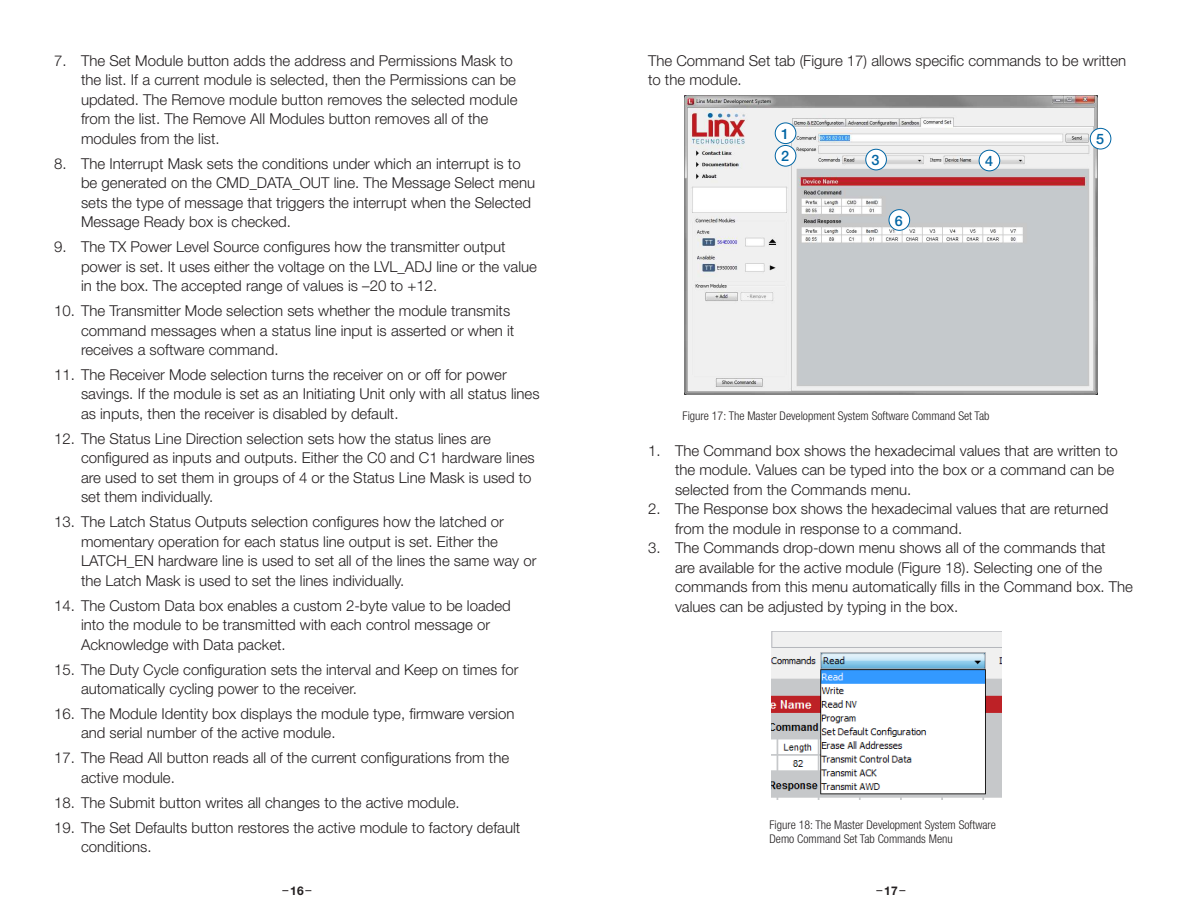
<style>
.page{position:relative;width:1188px;height:918px;background:#fff}
.page>*{position:absolute;margin:0;border:0;box-sizing:border-box;transform-origin:0 0}
.t1{font:300 15px/19.5px "Helvetica Neue";color:#231f20}
.t2{font:500 14.4px/22.5px "Helvetica Neue";color:#0065a4}
.t3{font:300 condensed 12px/14.4px "Helvetica Neue";color:#231f20}
.t4{font:12px "Helvetica Neue";color:#231f20}
.t5{font:700 12px "Helvetica Neue";color:#231f20}
</style>
<div class="page">
<img style="left:685px;top:96px;width:412px;height:298px">
<div style="left:979px;top:150px;width:21px;height:21px;background:#fff;border-radius:50%"></div>
<div style="left:979px;top:150px;width:21px;height:21px;border:1px solid #0065a4;border-radius:50%"></div>
<div style="left:775px;top:123px;width:21px;height:21px;background:#fff;border-radius:50%"></div>
<div style="left:775px;top:123px;width:21px;height:21px;border:1px solid #0065a4;border-radius:50%"></div>
<div style="left:775px;top:145px;width:21px;height:21px;background:#fff;border-radius:50%"></div>
<div style="left:775px;top:145px;width:21px;height:21px;border:1px solid #0065a4;border-radius:50%"></div>
<div style="left:866px;top:149px;width:20px;height:21px;background:#fff;border-radius:50%"></div>
<div style="left:866px;top:149px;width:21px;height:21px;border:1px solid #0065a4;border-radius:50%"></div>
<div style="left:889px;top:210px;width:21px;height:20px;background:#fff;border-radius:50%"></div>
<div style="left:889px;top:210px;width:21px;height:20px;border:1px solid #0065a4;border-radius:50%"></div>
<div style="left:1090px;top:128px;width:21px;height:21px;background:#fff;border-radius:50%"></div>
<div style="left:1090px;top:128px;width:21px;height:21px;border:1px solid #0065a4;border-radius:50%"></div>
<img style="left:771px;top:631px;width:230px;height:169px">
<p class="t1" style="left:81px;top:52px;width:438px;text-indent:-27px">7. The Set Module button adds the address and Permissions Mask to the list. If a current module is selected, then the Permissions can be updated. The Remove module button removes the selected module from the list. The Remove All Modules button removes all of the modules from the list.</p>
<p class="t1" style="left:81px;top:155px;width:456px;text-indent:-27px">8. The Interrupt Mask sets the conditions under which an interrupt is to be generated on the CMD_DATA_OUT line. The Message Select menu sets the type of message that triggers the interrupt when the Selected Message Ready box is checked.</p>
<p class="t1" style="left:81px;top:238px;width:457px;text-indent:-27px">9. The TX Power Level Source configures how the transmitter output power is set. It uses either the voltage on the LVL_ADJ line or the value in the box. The accepted range of values is –20 to +12.</p>
<p class="t1" style="left:81px;top:302px;width:435px;text-indent:-27px">10. The Transmitter Mode selection sets whether the module transmits command messages when a status line input is asserted or when it receives a software command.</p>
<p class="t1" style="left:81px;top:366px;width:460px;text-indent:-27px">11. The Receiver Mode selection turns the receiver on or off for power savings. If the module is set as an Initiating Unit only with all status lines as inputs, then the receiver is disabled by default.</p>
<p class="t1" style="left:81px;top:430px;width:455px;text-indent:-27px">12. The Status Line Direction selection sets how the status lines are configured as inputs and outputs. Either the C0 and C1 hardware lines are used to set them in groups of 4 or the Status Line Mask is used to set them individually.</p>
<p class="t1" style="left:81px;top:514px;width:457px;text-indent:-27px">13. The Latch Status Outputs selection configures how the latched or momentary operation for each status line output is set. Either the LATCH_EN hardware line is used to set all of the lines the same way or the Latch Mask is used to set the lines individually.</p>
<p class="t1" style="left:81px;top:597px;width:431px;text-indent:-27px">14. The Custom Data box enables a custom 2-byte value to be loaded into the module to be transmitted with each control message or<br>Acknowledge with Data packet.</p>
<p class="t1" style="left:81px;top:661px;width:439px;text-indent:-27px">15. The Duty Cycle configuration sets the interval and Keep on times for automatically cycling power to the receiver.</p>
<p class="t1" style="left:81px;top:705px;width:435px;text-indent:-27px">16. The Module Identity box displays the module type, firmware version and serial number of the active module.</p>
<p class="t1" style="left:81px;top:750px;width:430px;text-indent:-27px">17. The Read All button reads all of the current configurations from the active module.</p>
<p class="t1" style="left:54px;top:794px;width:407px">18. The Submit button writes all changes to the active module.</p>
<p class="t1" style="left:81px;top:819px;width:441px;text-indent:-27px">19. The Set Defaults button restores the active module to factory default conditions.</p>
<p class="t1" style="left:648px;top:52px;width:480px">The Command Set tab (Figure 17) allows specific commands to be written to the module.</p>
<p class="t2" style="left:781px;top:124px;width:10px">1<br>2</p>
<p class="t2" style="left:872px;top:150px;width:10px">3</p>
<p class="t2" style="left:895px;top:211px;width:10px">6</p>
<p class="t2" style="left:985px;top:151px;width:10px">4</p>
<p class="t3" style="left:683px;top:410px;width:308px">Figure 17: The Master Development System Software Command Set Tab</p>
<p class="t2" style="left:1096px;top:129px;width:10px">5</p>
<p class="t1" style="left:675px;top:442px;width:444px;text-indent:-27px">1. The Command box shows the hexadecimal values that are written to the module. Values can be typed into the box or a command can be selected from the Commands menu.</p>
<p class="t1" style="left:675px;top:501px;width:435px;text-indent:-27px">2. The Response box shows the hexadecimal values that are returned from the module in response to a command.</p>
<p class="t1" style="left:675px;top:540px;width:460px;text-indent:-27px">3. The Commands drop-down menu shows all of the commands that<br>are available for the active module (Figure 18). Selecting one of the commands from this menu automatically fills in the Command box. The values can be adjusted by typing in the box.</p>
<p class="t3" style="left:770px;top:819px;width:228px">Figure 18: The Master Development System Software<br>Demo Command Set Tab Commands Menu</p>
<p class="t5" style="left:290px;top:886px;width:15px">16</p>
<p class="t4" style="left:877px;top:882px;width:30px">– –</p>
<p class="t5" style="left:884px;top:886px;width:15px">17</p>
<p class="t4" style="left:283px;top:882px;width:30px">– –</p>
</div>
